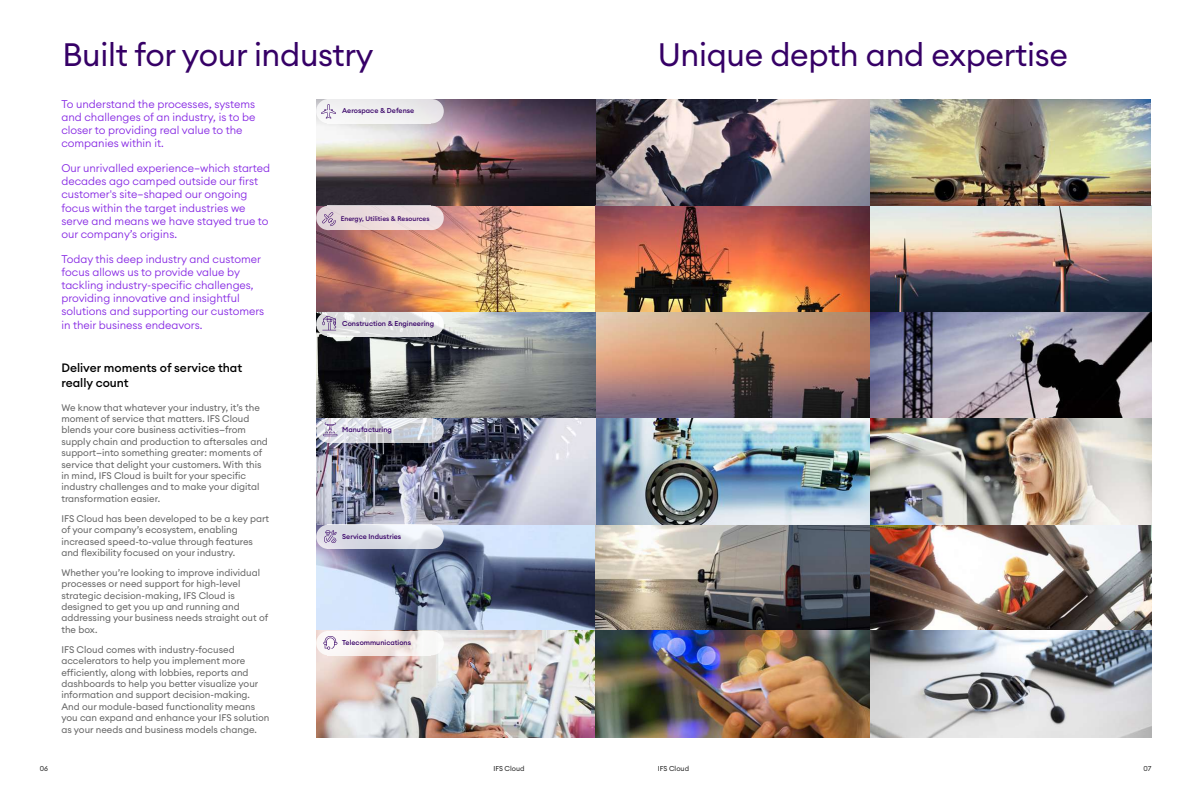
<style>
.page{position:relative;width:1191px;height:794px;background:#fff}
.page>*{position:absolute;margin:0;border:0;box-sizing:border-box;transform-origin:0 0}
.t1{font:32px "Euclid Circular A";letter-spacing:-.01em;color:#360066}
.t2{font:500 12px/14.4px "Euclid Circular A";color:#000}
.t3{font:300 11px/13.2px "Euclid Circular A";color:#8526e3}
.t4{font:9.5px/11.4px "Euclid Circular A";color:#656565}
.t5{font:500 7px "Euclid Circular A";color:#360066}
.t6{font:7px "Euclid Circular A";color:#242424}
.t7{font:500 6.6px "Euclid Circular A";color:#360066}
</style>
<div class="page">
<img style="left:316px;top:439px;width:279px;height:298px">
<img style="left:316px;top:312px;width:279px;height:127px">
<img style="left:316px;top:99px;width:279px;height:213px">
<img style="left:595px;top:524px;width:276px;height:213px">
<img style="left:871px;top:524px;width:280px;height:213px">
<img style="left:595px;top:99px;width:276px;height:425px">
<img style="left:871px;top:99px;width:280px;height:425px">
<div style="left:327px;top:99px;width:104px;height:24px;background:#efeff0"></div>
<div style="left:316px;top:99px;width:24px;height:24px;background:#f4f4f5;border-radius:50%"></div>
<div style="left:419px;top:99px;width:25px;height:24px;background:#e8e5e8;border-radius:50%"></div>
<svg style="left:321px;top:104px;width:15px;height:15px"></svg>
<div style="left:327px;top:206px;width:104px;height:24px;background:#ebdcdd"></div>
<div style="left:316px;top:206px;width:24px;height:24px;background:#e1d5da;border-radius:50%"></div>
<div style="left:419px;top:206px;width:25px;height:24px;background:#efe0e2;border-radius:50%"></div>
<svg style="left:322px;top:212px;width:14px;height:14px"></svg>
<svg style="left:331px;top:418px;width:97px;height:24px;background:#d8dae0"></svg>
<svg style="left:316px;top:418px;width:24px;height:24px"></svg>
<svg style="left:419px;top:418px;width:25px;height:24px"></svg>
<svg style="left:323px;top:422px;width:14px;height:14px"></svg>
<svg style="left:331px;top:312px;width:97px;height:24px;background:#e0e0e1"></svg>
<svg style="left:316px;top:312px;width:24px;height:24px"></svg>
<svg style="left:419px;top:312px;width:25px;height:24px"></svg>
<svg style="left:322px;top:316px;width:14px;height:15px"></svg>
<svg style="left:331px;top:524px;width:97px;height:25px;fill:#dadce5"></svg>
<svg style="left:316px;top:524px;width:24px;height:25px"></svg>
<svg style="left:419px;top:524px;width:25px;height:25px"></svg>
<svg style="left:324px;top:530px;width:13px;height:13px"></svg>
<svg style="left:331px;top:631px;width:97px;height:24px;fill:#f7efec"></svg>
<div style="left:316px;top:631px;width:24px;height:24px;background:#fbf7f7;border-radius:50%"></div>
<div style="left:419px;top:631px;width:25px;height:24px;background:#f8f8f7;border-radius:50%"></div>
<svg style="left:323px;top:636px;width:14px;height:13px"></svg>
<h1 class="t1" style="left:62px;top:33px;width:312px">Built for your industry</h1>
<p class="t3" style="left:61px;top:97px;width:196px">To understand the processes, systems and challenges of an industry, is to be closer to providing real value to the companies within it.</p>
<p class="t3" style="left:61px;top:161px;width:210px">Our unrivalled experience—which started decades ago camped outside our first customer's site—shaped our ongoing focus within the target industries we serve and means we have stayed true to our company’s origins.</p>
<p class="t3" style="left:61px;top:252px;width:204px">Today this deep industry and customer focus allows us to provide value by tackling industry-specific challenges, providing innovative and insightful solutions and supporting our customers in their business endeavors.</p>
<p class="t5" style="left:342px;top:106px;width:74px">Aerospace &amp; Defense</p>
<p class="t7" style="left:341px;top:214px;width:90px">Energy, Utilities &amp; Resources</p>
<p class="t5" style="left:342px;top:319px;width:93px">Construction &amp; Engineering</p>
<p class="t2" style="left:61px;top:361px;width:182px">Deliver moments of service that really count</p>
<p class="t4" style="left:61px;top:401px;width:208px">We know that whatever your industry, it’s the moment of service that matters. IFS Cloud blends your core business activities—from supply chain and production to aftersales and support—into something greater: moments of service that delight your customers. With this in mind, IFS Cloud is built for your specific industry challenges and to make your digital transformation easier.</p>
<p class="t4" style="left:61px;top:512px;width:209px">IFS Cloud has been developed to be a key part of your company’s ecosystem, enabling increased speed-to-value through features and flexibility focused on your industry.</p>
<p class="t4" style="left:61px;top:566px;width:208px">Whether you’re looking to improve individual processes or need support for high-level strategic decision-making, IFS Cloud is designed to get you up and running and addressing your business needs straight out of the box.</p>
<p class="t4" style="left:61px;top:643px;width:209px">IFS Cloud comes with industry-focused accelerators to help you implement more efficiently, along with lobbies, reports and dashboards to help you better visualize your information and support decision-making.<br>And our module-based functionality means you can expand and enhance your IFS solution as your needs and business models change.</p>
<p class="t5" style="left:342px;top:425px;width:51px">Manufacturing</p>
<p class="t5" style="left:342px;top:531px;width:61px">Service Industries</p>
<p class="t5" style="left:342px;top:638px;width:70px">Telecommunications</p>
<h1 class="t1" style="left:658px;top:33px;width:411px">Unique depth and expertise</h1>
<p class="t6" style="left:40px;top:764px;width:10px">06</p>
<p class="t6" style="left:493px;top:764px;width:33px">IFS Cloud</p>
<p class="t6" style="left:658px;top:764px;width:33px">IFS Cloud</p>
<p class="t6" style="left:1143px;top:764px;width:9px">07</p>
</div>
